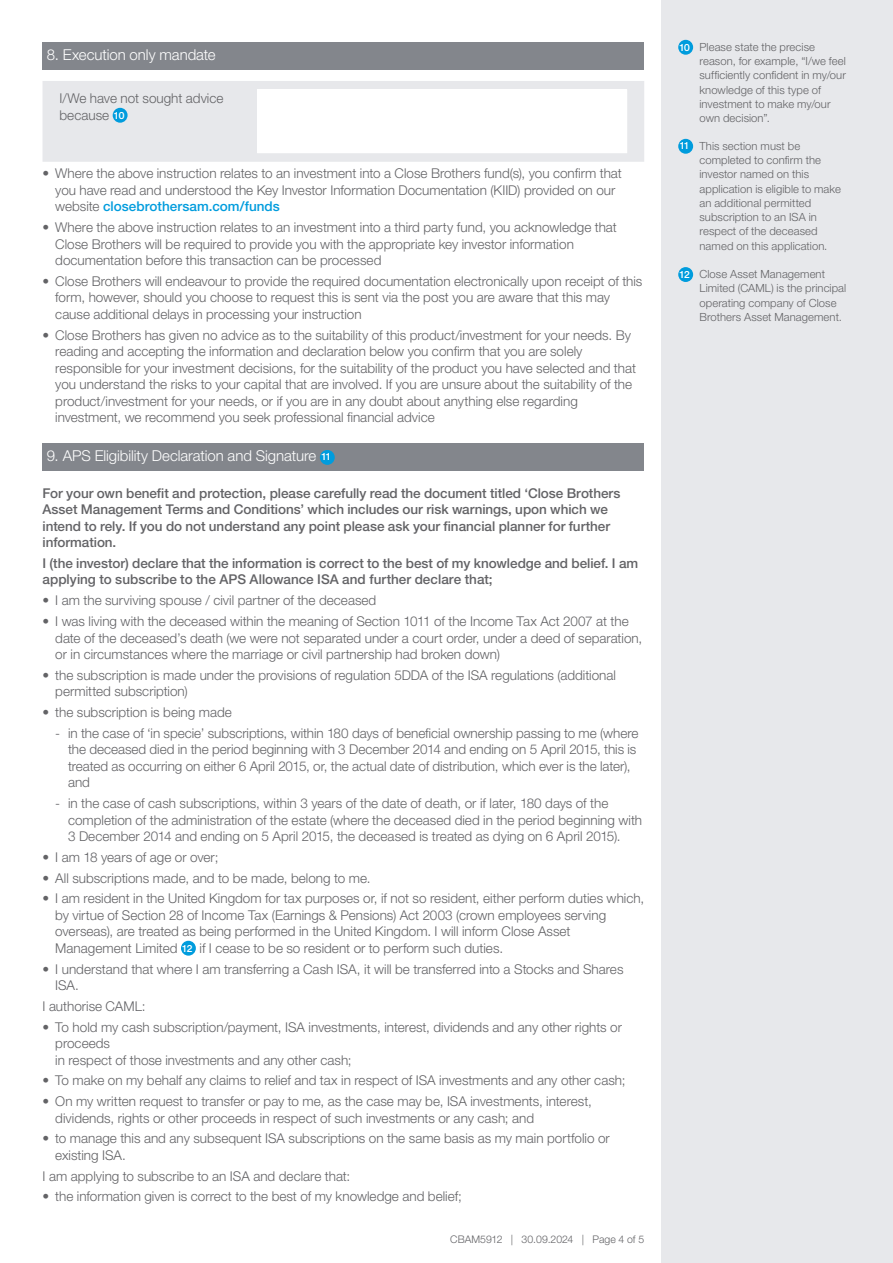
<style>
.page{position:relative;width:893px;height:1263px;background:#fff}
.page>*{position:absolute;margin:0;border:0;box-sizing:border-box;transform-origin:0 0}
.Section_head_white{font:300 15px "Helvetica Neue LT Pro";letter-spacing:-.005em;color:#fff}
.Bullets{font:300 13.5px/16.5px "Helvetica Neue LT Pro";color:#636366}
.Body_text__2_after{font:500 13.5px/16.5px "Helvetica Neue LT Pro";letter-spacing:-.005em;color:#636366}
.Body_text__2_after-2{font:300 13.5px "Helvetica Neue LT Pro";color:#636366}
.Bodytext{font:300 13.5px/16.5px "Helvetica Neue LT Pro";color:#636366}
.Notes_grey{font:300 11.25px/14.2px "Helvetica Neue LT Pro";letter-spacing:.005em;color:#636366}
.t1{font:300 10.5px "Helvetica Neue LT Pro";color:#636366}
.Note_numbers_in_blue_box{font:500 9.75px "Helvetica Now Text";color:#fff}
.s1{font-weight:500;color:#009cdd}
</style>
<div class="page">
<div style="left:661px;top:0;width:232px;height:1263px;background:#e7e8eb"></div>
<div style="left:678px;top:40px;width:15px;height:15px;background:#009cdd;border-radius:50%"></div>
<div style="left:678px;top:139px;width:15px;height:15px;background:#009cdd;border-radius:50%"></div>
<div style="left:678px;top:267px;width:15px;height:15px;background:#009cdd;border-radius:50%"></div>
<div style="left:43px;top:43px;width:601px;height:27px;background:#83868c"></div>
<div style="left:43px;top:81px;width:601px;height:81px;background:#e7e8eb"></div>
<div style="left:257px;top:89px;width:370px;height:64px;background:#fff"></div>
<div style="left:113px;top:108px;width:15px;height:15px;background:#009cdd;border-radius:50%"></div>
<div style="left:43px;top:443px;width:601px;height:27px;background:#83868c"></div>
<div style="left:320px;top:450px;width:15px;height:15px;background:#009cdd;border-radius:50%"></div>
<div style="left:181px;top:941px;width:15px;height:15px;background:#009cdd;border-radius:50%"></div>
<p class="Section_head_white" style="left:47px;top:46px;width:170px">8. Execution only mandate</p>
<p class="Bodytext" style="left:60px;top:90px;width:165px">I/We have not sought advice because</p>
<p class="Note_numbers_in_blue_box" style="left:114px;top:109px;width:12px">10</p>
<p class="Bullets" style="left:55px;top:165px;width:568px;text-indent:-13px">• Where the above instruction relates to an investment into a Close Brothers fund(s), you confirm that you have read and understood the Key Investor Information Documentation (KIID) provided on our website <span class="s1">closebrothersam.com/funds</span></p>
<p class="Bullets" style="left:55px;top:219px;width:563px;text-indent:-13px">• Where the above instruction relates to an investment into a third party fund, you acknowledge that<br>Close Brothers will be required to provide you with the appropriate key investor information documentation before this transaction can be processed</p>
<p class="Bullets" style="left:55px;top:272px;width:589px;text-indent:-13px">• Close Brothers will endeavour to provide the required documentation electronically upon receipt of this form, however, should you choose to request this is sent via the post you are aware that this may cause additional delays in processing your instruction</p>
<p class="Bullets" style="left:55px;top:326px;width:582px;text-indent:-13px">• Close Brothers has given no advice as to the suitability of this product/investment for your needs. By reading and accepting the information and declaration below you confirm that you are solely responsible for your investment decisions, for the suitability of the product you have selected and that you understand the risks to your capital that are involved. If you are unsure about the suitability of the product/investment for your needs, or if you are in any doubt about anything else regarding investment, we recommend you seek professional financial advice</p>
<p class="Section_head_white" style="left:47px;top:446px;width:271px">9. APS Eligibility Declaration and Signature</p>
<p class="Note_numbers_in_blue_box" style="left:322px;top:450px;width:10px">11</p>
<p class="Body_text__2_after" style="left:43px;top:484px;width:579px">For your own benefit and protection, please carefully read the document titled ‘Close Brothers Asset Management Terms and Conditions’ which includes our risk warnings, upon which we intend to rely. If you do not understand any point please ask your financial planner for further information.</p>
<p class="Body_text__2_after" style="left:43px;top:555px;width:597px">I (the investor) declare that the information is correct to the best of my knowledge and belief. I am applying to subscribe to the APS Allowance ISA and further declare that;</p>
<p class="Bullets" style="left:43px;top:592px;width:335px">• I am the surviving spouse / civil partner of the deceased</p>
<p class="Bullets" style="left:55px;top:613px;width:588px;text-indent:-13px">• I was living with the deceased within the meaning of Section 1011 of the Income Tax Act 2007 at the date of the deceased’s death (we were not separated under a court order, under a deed of separation, or in circumstances where the marriage or civil partnership had broken down)</p>
<p class="Bullets" style="left:55px;top:666px;width:562px;text-indent:-13px">• the subscription is made under the provisions of regulation 5DDA of the ISA regulations (additional permitted subscription)</p>
<p class="Bullets" style="left:43px;top:704px;width:191px">• the subscription is being made</p>
<p class="Bullets" style="left:68px;top:724px;width:572px;text-indent:-13px">- in the case of ‘in specie’ subscriptions, within 180 days of beneficial ownership passing to me (where the deceased died in the period beginning with 3 December 2014 and ending on 5 April 2015, this is treated as occurring on either 6 April 2015, or, the actual date of distribution, which ever is the later), and</p>
<p class="Bullets" style="left:68px;top:795px;width:576px;text-indent:-13px">- in the case of cash subscriptions, within 3 years of the date of death, or if later, 180 days of the completion of the administration of the estate (where the deceased died in the period beginning with<br>3 December 2014 and ending on 5 April 2015, the deceased is treated as dying on 6 April 2015).</p>
<p class="Bullets" style="left:43px;top:848px;width:177px">• I am 18 years of age or over;</p>
<p class="Bullets" style="left:43px;top:869px;width:329px">• All subscriptions made, and to be made, belong to me.</p>
<p class="Bullets" style="left:55px;top:890px;width:590px;text-indent:-13px">• I am resident in the United Kingdom for tax purposes or, if not so resident, either perform duties which, by virtue of Section 28 of Income Tax (Earnings &amp; Pensions) Act 2003 (crown employees serving overseas), are treated as being performed in the United Kingdom. I will inform Close Asset Management Limited</p>
<p class="Note_numbers_in_blue_box" style="left:182px;top:941px;width:12px">12</p>
<p class="Bullets" style="left:199px;top:939px;width:305px">if I cease to be so resident or to perform such duties.</p>
<p class="Bullets" style="left:55px;top:960px;width:570px;text-indent:-13px">• I understand that where I am transferring a Cash ISA, it will be transferred into a Stocks and Shares<br>ISA.</p>
<p class="Body_text__2_after-2" style="left:43px;top:998px;width:105px">I authorise CAML:</p>
<p class="Bullets" style="left:55px;top:1018px;width:568px;text-indent:-13px">• To hold my cash subscription/payment, ISA investments, interest, dividends and any other rights or proceeds<br>in respect of those investments and any other cash;</p>
<p class="Bullets" style="left:43px;top:1072px;width:584px">• To make on my behalf any claims to relief and tax in respect of ISA investments and any other cash;</p>
<p class="Bullets" style="left:55px;top:1093px;width:538px;text-indent:-13px">• On my written request to transfer or pay to me, as the case may be, ISA investments, interest, dividends, rights or other proceeds in respect of such investments or any cash; and</p>
<p class="Bullets" style="left:55px;top:1130px;width:556px;text-indent:-13px">• to manage this and any subsequent ISA subscriptions on the same basis as my main portfolio or existing ISA.</p>
<p class="Body_text__2_after-2" style="left:43px;top:1167px;width:309px">I am applying to subscribe to an ISA and declare that:</p>
<p class="Bullets" style="left:43px;top:1188px;width:421px">• the information given is correct to the best of my knowledge and belief;</p>
<p class="t1" style="left:450px;top:1233px;width:196px">CBAM5912 | 30.09.2024 | Page 4 of 5</p>
<p class="Note_numbers_in_blue_box" style="left:679px;top:41px;width:12px">10</p>
<p class="Notes_grey" style="left:699px;top:39px;width:148px">Please state the precise reason, for example, “I/we feel sufficiently confident in my/our knowledge of this type of investment to make my/our own decision”.</p>
<p class="Note_numbers_in_blue_box" style="left:680px;top:139px;width:10px">11</p>
<p class="Notes_grey" style="left:699px;top:138px;width:143px">This section must be completed to confirm the investor named on this application is eligible to make an additional permitted subscription to an ISA in respect of the deceased named on this application.</p>
<p class="Note_numbers_in_blue_box" style="left:679px;top:268px;width:12px">12</p>
<p class="Notes_grey" style="left:699px;top:267px;width:148px">Close Asset Management<br>Limited (CAML) is the principal operating company of Close<br>Brothers Asset Management.</p>
</div>
